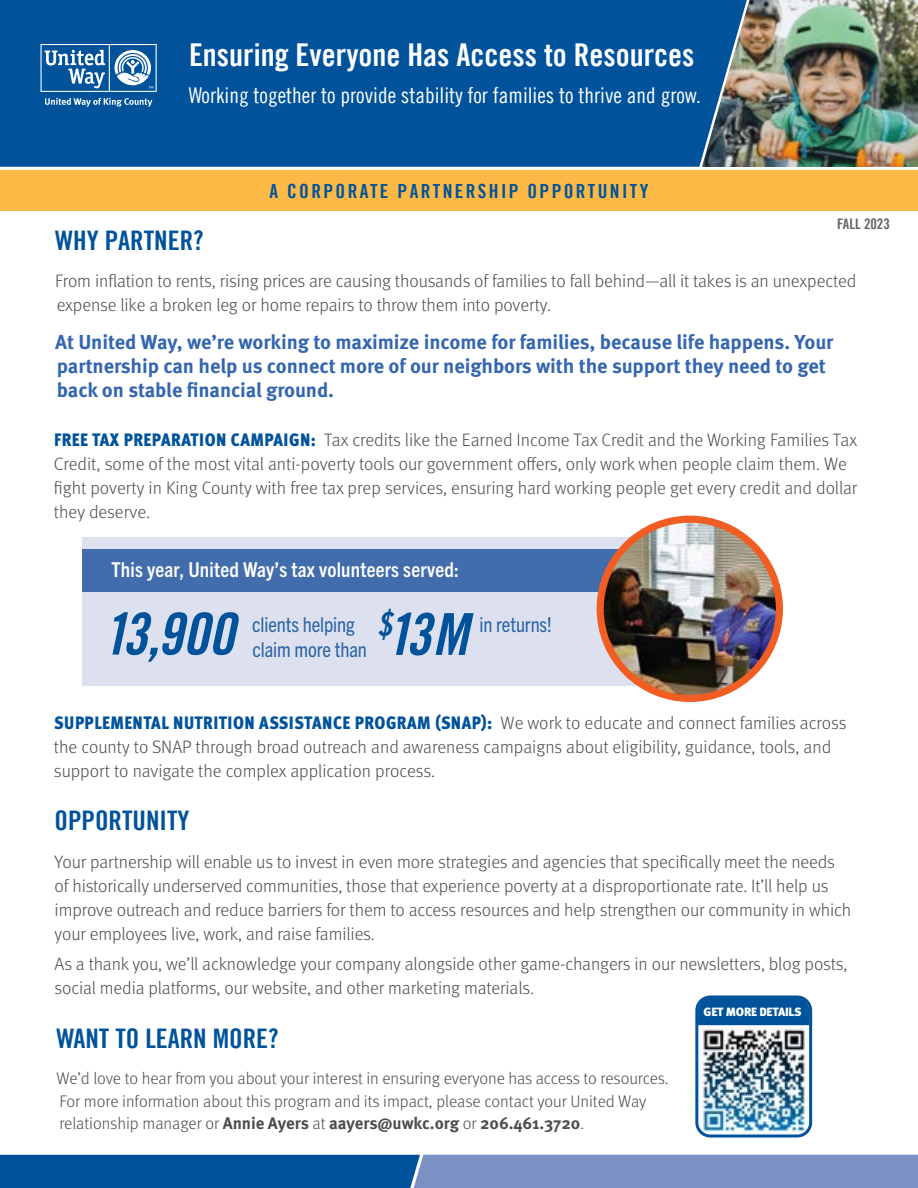
<style>
.page{position:relative;width:918px;height:1188px;background:#fff}
.page>*{position:absolute;margin:0;border:0;box-sizing:border-box;transform-origin:0 0}
.t1{font:italic 57.9px "Trade Gothic LT Bold Cond Twenty";color:#00539b}
.t2{font:31.5px "Trade Gothic LT Bold Cond Twenty";color:#fff}
.t3{font:27px "Trade Gothic LT Bold Cond Twenty";color:#00539b}
.t4{font:21.75px "Trade Gothic LT Cond Eighteen";color:#fff}
.t5{font:700 condensed 20.55px "Trade Gothic Next LT Pro";letter-spacing:.01em;color:#fff}
.t6{font:condensed 20.55px "Trade Gothic Next LT Pro";letter-spacing:-.005em;color:#2962a5}
.t7{font:700 20.25px/24.3px "Meta Pro";letter-spacing:-.005em;color:#3465b0}
.t8{font:19.5px "Trade Gothic LT Bold Cond Twenty";letter-spacing:.12em;color:#00539b}
.t9{font:300 18px/24px "Meta Pro";letter-spacing:-.005em;color:#4d4d4f}
.t10{font:300 16.8px/22.2px "Meta Pro";letter-spacing:-.005em;color:#4d4d4f}
.t11{font:14.55px "Trade Gothic LT Bold Cond Twenty";color:#636466}
.t12{font:900 12px "Meta Pro";letter-spacing:-.02em;color:#fff}
.s1{font-weight:900;font-stretch:condensed;color:#00539b}
.s2{font-weight:700}
</style>
<div class="page">
<img style="left:747px;top:0;width:171px;height:167px">
<div style="left:0;top:0;width:747px;height:167px;background:#00539b"></div>
<svg style="left:40px;top:44px;width:117px;height:48px"></svg>
<svg style="left:45px;top:98px;width:107px;height:9px"></svg>
<svg style="left:0;top:1155px;width:918px;height:33px;background:#4375b1"></svg>
<div style="left:0;top:170px;width:918px;height:41px;background:#fdb945"></div>
<img style="left:699px;top:1026px;width:109px;height:108px">
<div style="left:695px;top:995px;width:117px;height:143px;border:3px solid #00539b;border-radius:14px"></div>
<div style="left:698px;top:997px;width:111px;height:28px;background:#00539b"></div>
<div style="left:83px;top:538px;width:617px;height:148px;background:#dde1ef"></div>
<div style="left:83px;top:549px;width:550px;height:43px;background:#426dac"></div>
<img style="left:600px;top:519px;width:179px;height:179px;border-radius:90px">
<div style="left:597px;top:516px;width:186px;height:186px;border:7px solid #f15d22;border-radius:50%"></div>
<h2 class="t2" style="left:189px;top:35px;width:507px">Ensuring Everyone Has Access to Resources</h2>
<p class="t4" style="left:189px;top:82px;width:514px">Working together to provide stability for families to thrive and grow.</p>
<p class="t8" style="left:270px;top:179px;width:380px">A CORPORATE PARTNERSHIP OPPORTUNITY</p>
<p class="t11" style="left:837px;top:215px;width:54px">FALL 2023</p>
<h3 class="t3" style="left:55px;top:223px;width:150px">WHY PARTNER?</h3>
<p class="t9" style="left:55px;top:268px;width:803px">From inflation to rents, rising prices are causing thousands of families to fall behind—all it takes is an unexpected expense like a broken leg or home repairs to throw them into poverty.</p>
<p class="t7" style="left:55px;top:328px;width:780px">At United Way, we’re working to maximize income for families, because life happens. Your partnership can help us connect more of our neighbors with the support they need to get back on stable financial ground.</p>
<p class="t9" style="left:54px;top:426px;width:805px"><span class="s1">FREE TAX PREPARATION CAMPAIGN:</span> Tax credits like the Earned Income Tax Credit and the Working Families Tax Credit, some of the most vital anti-poverty tools our government offers, only work when people claim them. We fight poverty in King County with free tax prep services, ensuring hard working people get every credit and dollar they deserve.</p>
<p class="t5" style="left:112px;top:555px;width:349px">This year, United Way’s tax volunteers served:</p>
<p class="t6" style="left:252px;top:611px;width:104px">clients helping</p>
<h1 class="t1" style="left:377px;top:599px;width:107px"><sup>$</sup>13M</h1>
<p class="t6" style="left:479px;top:611px;width:74px">in returns!</p>
<h1 class="t1" style="left:102px;top:599px;width:148px">13,900</h1>
<p class="t6" style="left:252px;top:635px;width:116px">claim more than</p>
<p class="t9" style="left:54px;top:710px;width:794px"><span class="s1">SUPPLEMENTAL NUTRITION ASSISTANCE PROGRAM (SNAP):</span> We work to educate and connect families across the county to SNAP through broad outreach and awareness campaigns about eligibility, guidance, tools, and support to navigate the complex application process.</p>
<h3 class="t3" style="left:55px;top:804px;width:136px">OPPORTUNITY</h3>
<p class="t9" style="left:55px;top:849px;width:798px">Your partnership will enable us to invest in even more strategies and agencies that specifically meet the needs of historically underserved communities, those that experience poverty at a disproportionate rate. It’ll help us improve outreach and reduce barriers for them to access resources and help strengthen our community in which your employees live, work, and raise families.</p>
<p class="t9" style="left:55px;top:951px;width:795px">As a thank you, we’ll acknowledge your company alongside other game-changers in our newsletters, blog posts, social media platforms, our website, and other marketing materials.</p>
<h3 class="t3" style="left:56px;top:1022px;width:224px">WANT TO LEARN MORE?</h3>
<p class="t10" style="left:56px;top:1067px;width:614px">We’d love to hear from you about your interest in ensuring everyone has access to resources.<br>For more information about this program and its impact, please contact your United Way relationship manager or <span class="s2">Annie Ayers</span> at <span class="s2">aayers@uwkc.org</span> or <span class="s2">206.461.3720</span>.</p>
<p class="t12" style="left:704px;top:1002px;width:100px">GET MORE DETAILS</p>
</div>
